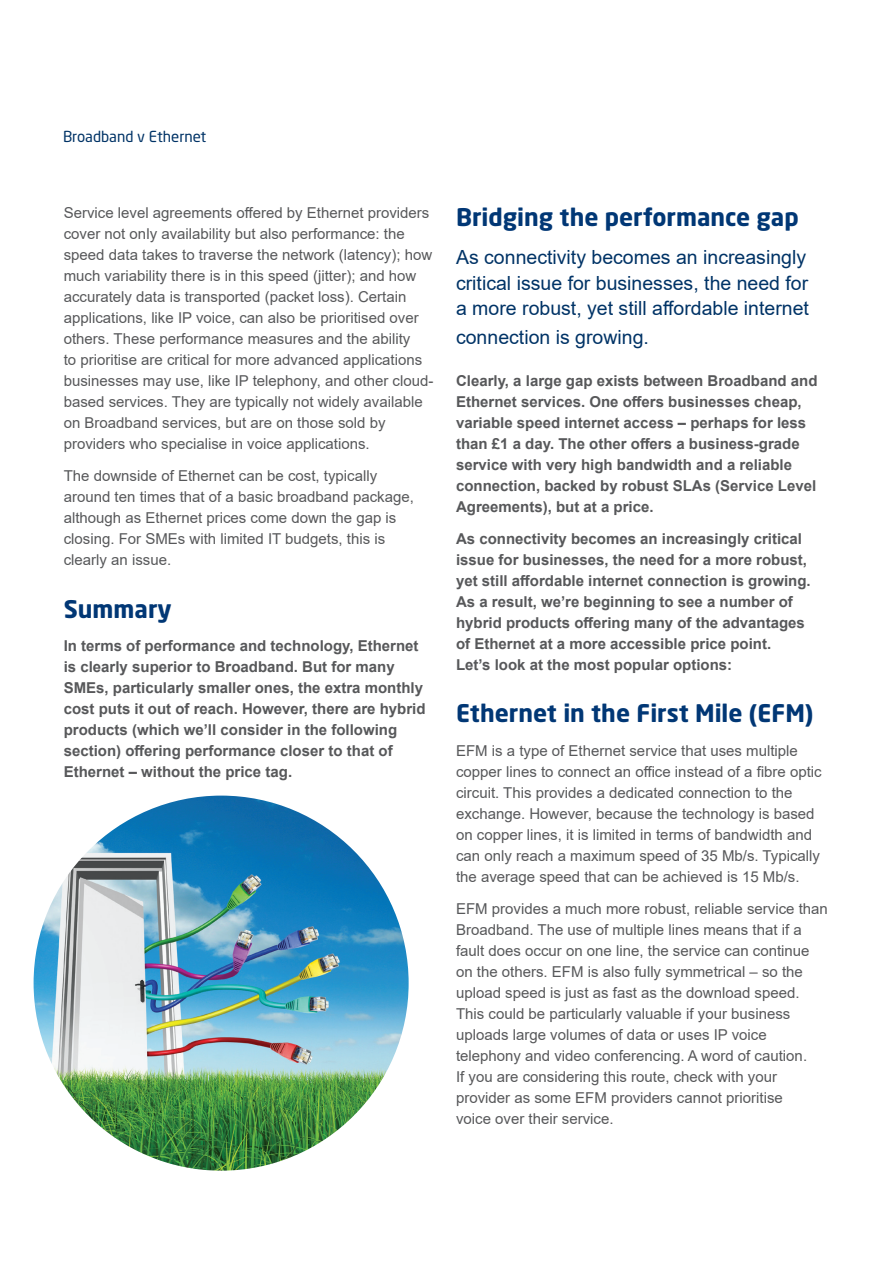
<style>
.page{position:relative;width:893px;height:1263px;background:#fff}
.page>*{position:absolute;margin:0;border:0;box-sizing:border-box;transform-origin:0 0}
.t1{font:700 24px "Neo Sans Std";color:#013775}
.t2{font:19.5px/25.5px "Arial";color:#036}
.t3{font:15px/21px "Arial";color:#57585a}
.t4{font:700 15px/21px "Arial";color:#57585a}
.t5{font:15px "Neo Sans Std";color:#036}
</style>
<div class="page">
<img style="left:34px;top:795px;width:375px;height:376px;border-radius:188px">
<p class="t5" style="left:63px;top:128px;width:145px">Broadband v Ethernet</p>
<p class="t3" style="left:64px;top:203px;width:371px">Service level agreements offered by Ethernet providers cover not only availability but also performance: the speed data takes to traverse the network (latency); how much variability there is in this speed (jitter); and how accurately data is transported (packet loss). Certain applications, like IP voice, can also be prioritised over others. These performance measures and the ability<br>to prioritise are critical for more advanced applications businesses may use, like IP telephony, and other cloud&shy;based services. They are typically not widely available on Broadband services, but are on those sold by providers who specialise in voice applications.</p>
<p class="t3" style="left:64px;top:465px;width:352px">The downside of Ethernet can be cost, typically around ten times that of a basic broadband package, although as Ethernet prices come down the gap is closing. For SMEs with limited IT budgets, this is clearly an issue.</p>
<p class="t1" style="left:64px;top:593px;width:109px">Summary</p>
<p class="t4" style="left:64px;top:636px;width:363px">In terms of performance and technology, Ethernet is clearly superior to Broadband. But for many SMEs, particularly smaller ones, the extra monthly cost puts it out of reach. However, there are hybrid products (which we’ll consider in the following section) offering performance closer to that of Ethernet – without the price tag.</p>
<p class="t1" style="left:456px;top:202px;width:344px">Bridging the performance gap</p>
<p class="t2" style="left:456px;top:244px;width:354px">As connectivity becomes an increasingly critical issue for businesses, the need for a more robust, yet still affordable internet</p>
<p class="t2" style="left:456px;top:324px;width:194px">connection is growing.</p>
<p class="t4" style="left:456px;top:370px;width:363px">Clearly, a large gap exists between Broadband and Ethernet services. One offers businesses cheap, variable speed internet access – perhaps for less than £1 a day. The other offers a business-grade service with very high bandwidth and a reliable connection, backed by robust SLAs (Service Level Agreements), but at a price.</p>
<p class="t4" style="left:456px;top:528px;width:356px">As connectivity becomes an increasingly critical issue for businesses, the need for a more robust, yet still affordable internet connection is growing.<br>As a result, we’re beginning to see a number of hybrid products offering many of the advantages of Ethernet at a more accessible price point.<br>Let’s look at the most popular options:</p>
<p class="t1" style="left:456px;top:698px;width:359px">Ethernet in the First Mile (EFM)</p>
<p class="t3" style="left:456px;top:740px;width:367px">EFM is a type of Ethernet service that uses multiple copper lines to connect an office instead of a fibre optic circuit. This provides a dedicated connection to the exchange. However, because the technology is based on copper lines, it is limited in terms of bandwidth and can only reach a maximum speed of 35 Mb/s. Typically the average speed that can be achieved is 15 Mb/s.</p>
<p class="t3" style="left:456px;top:898px;width:373px">EFM provides a much more robust, reliable service than Broadband. The use of multiple lines means that if a fault does occur on one line, the service can continue on the others. EFM is also fully symmetrical – so the upload speed is just as fast as the download speed.<br>This could be particularly valuable if your business uploads large volumes of data or uses IP voice telephony and video conferencing. A word of caution.<br>If you are considering this route, check with your provider as some EFM providers cannot prioritise<br>voice over their service.</p>
</div>
